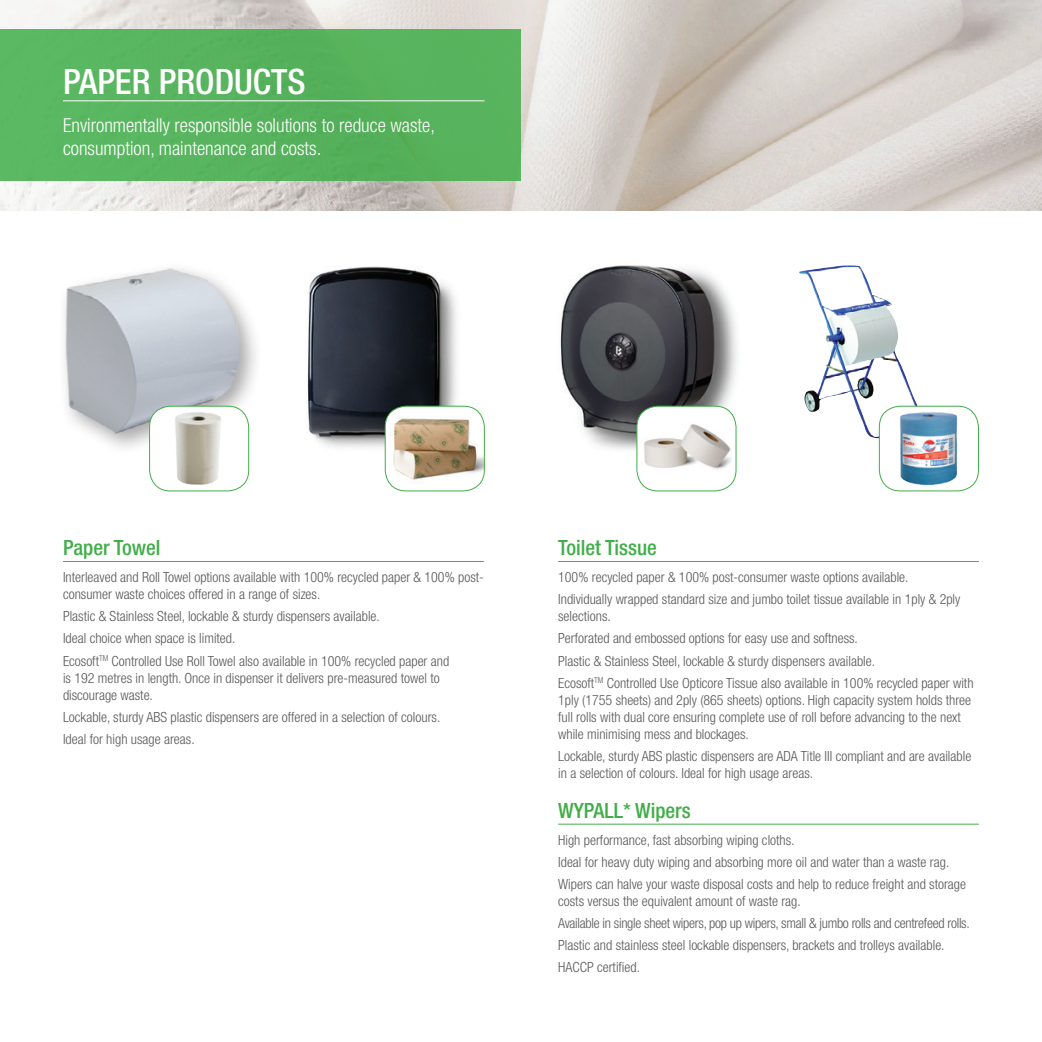
<style>
.page{position:relative;width:1042px;height:1042px;background:#fff}
.page>*{position:absolute;margin:0;border:0;box-sizing:border-box;transform-origin:0 0}
.t1{font:500 condensed 35px "Helvetica Neue";color:#fff}
.t2{font:500 condensed 21px "Helvetica Neue";color:#40ae49}
.t3{font:300 condensed 19.25px/23.1px "Helvetica Neue";color:#fff}
.t4{font:300 condensed 14px/22.1px "Helvetica Neue";color:#57585a}
</style>
<div class="page">
<img style="left:799px;top:265px;width:122px;height:174px">
<img style="left:0;top:0;width:1042px;height:211px">
<div style="left:0;top:30px;width:521px;height:151px;background:#58b45d"></div>
<hr style="left:63px;top:561px;width:421px;height:1px;background:#40ae49">
<hr style="left:63px;top:101px;width:421px;height:1px;background:#fff">
<hr style="left:558px;top:561px;width:421px;height:1px;background:#40ae49">
<hr style="left:558px;top:824px;width:421px;height:1px;background:#40ae49">
<div style="left:56px;top:259px;width:209px;height:198px;background:#231f20;opacity:.4"></div>
<img style="left:63px;top:265px;width:180px;height:172px">
<div style="left:150px;top:406px;width:99px;height:85px;background:#fff;border-radius:21px"></div>
<img style="left:175px;top:412px;width:46px;height:73px">
<div style="left:149px;top:406px;width:100px;height:85px;border:1px solid #40ae49;border-radius:21px"></div>
<img style="left:307px;top:266px;width:164px;height:188px">
<div style="left:385px;top:406px;width:99px;height:85px;background:#fff;border-radius:21px"></div>
<img style="left:385px;top:410px;width:99px;height:77px">
<div style="left:385px;top:406px;width:100px;height:85px;border:1px solid #40ae49;border-radius:21px"></div>
<img style="left:560px;top:265px;width:178px;height:189px">
<div style="left:637px;top:406px;width:99px;height:85px;background:#fff;border-radius:21px"></div>
<img style="left:644px;top:424px;width:87px;height:46px">
<div style="left:636px;top:406px;width:100px;height:85px;border:1px solid #40ae49;border-radius:21px"></div>
<div style="left:879px;top:406px;width:99px;height:85px;background:#fff;border-radius:21px"></div>
<img style="left:899px;top:412px;width:59px;height:74px">
<div style="left:879px;top:406px;width:100px;height:85px;border:1px solid #40ae49;border-radius:21px"></div>
<h1 class="t1" style="left:63px;top:61px;width:244px">PAPER PRODUCTS</h1>
<h3 class="t3" style="left:63px;top:114px;width:373px">Environmentally responsible solutions to reduce waste, consumption, maintenance and costs.</h3>
<h2 class="t2" style="left:63px;top:535px;width:99px">Paper Towel</h2>
<p class="t4" style="left:63px;top:568px;width:422px;line-height:17.2px">Interleaved and Roll Towel options available with 100% recycled paper &amp; 100% post&shy;consumer waste choices offered in a range of sizes.</p>
<p class="t4" style="left:63px;top:605px;width:388px">Plastic &amp; Stainless Steel, lockable &amp; sturdy dispensers available.<br>Ideal choice when space is limited.<br>Ecosoft<sup>TM</sup> Controlled Use Roll Towel also available in 100% recycled paper and</p>
<p class="t4" style="left:63px;top:669px;width:378px;line-height:17.2px">is 192 metres in length. Once in dispenser it delivers pre-measured towel to discourage waste.</p>
<p class="t4" style="left:63px;top:706px;width:379px">Lockable, sturdy ABS plastic dispensers are offered in a selection of colours.<br>Ideal for high usage areas.</p>
<h2 class="t2" style="left:558px;top:535px;width:100px">Toilet Tissue</h2>
<p class="t4" style="left:558px;top:566px;width:404px">100% recycled paper &amp; 100% post-consumer waste options available.<br>Individually wrapped standard size and jumbo toilet tissue available in 1ply &amp; 2ply</p>
<p class="t4" style="left:558px;top:605px;width:417px">selections.<br>Perforated and embossed options for easy use and softness.<br>Plastic &amp; Stainless Steel, lockable &amp; sturdy dispensers available.<br>Ecosoft<sup>TM</sup> Controlled Use Opticore Tissue also available in 100% recycled paper with</p>
<p class="t4" style="left:558px;top:691px;width:414px;line-height:17.2px">1ply (1755 sheets) and 2ply (865 sheets) options. High capacity system holds three full rolls with dual core ensuring complete use of roll before advancing to the next while minimising mess and blockages.</p>
<p class="t4" style="left:558px;top:747px;width:414px;line-height:17.2px">Lockable, sturdy ABS plastic dispensers are ADA Title III compliant and are available in a selection of colours. Ideal for high usage areas.</p>
<h2 class="t2" style="left:558px;top:797px;width:134px">WYPALL* Wipers</h2>
<p class="t4" style="left:558px;top:828px;width:409px">High performance, fast absorbing wiping cloths.<br>Ideal for heavy duty wiping and absorbing more oil and water than a waste rag.<br>Wipers can halve your waste disposal costs and help to reduce freight and storage</p>
<p class="t4" style="left:558px;top:890px;width:413px">costs versus the equivalent amount of waste rag.<br>Available in single sheet wipers, pop up wipers, small &amp; jumbo rolls and centrefeed rolls.<br>Plastic and stainless steel lockable dispensers, brackets and trolleys available.<br>HACCP certified.</p>
</div>
